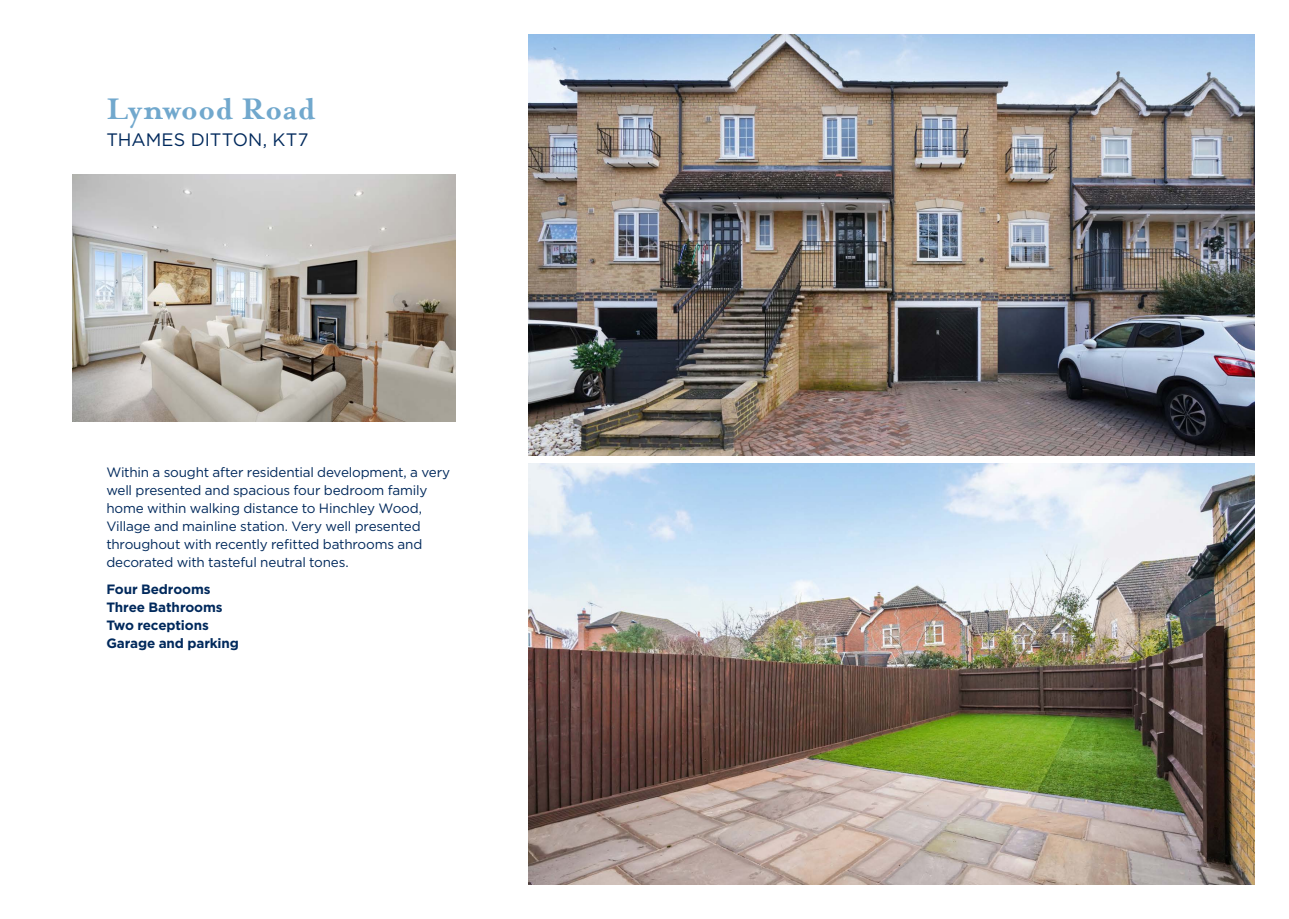
<style>
.page{position:relative;width:1289px;height:919px;background:#fff}
.page>*{position:absolute;margin:0;border:0;box-sizing:border-box;transform-origin:0 0}
.t1{font:700 34.5px "Mrs Eaves";letter-spacing:.005em;color:#71a8cd}
.t2{font:18px "Gotham";letter-spacing:.005em;color:#00295c}
.t3{font:13.5px/18px "Gotham";letter-spacing:-.015em;color:#00295c}
.t4{font:700 13.5px/18px "Gotham";letter-spacing:-.01em;color:#00295c}
</style>
<div class="page">
<img style="left:528px;top:34px;width:726px;height:421px">
<img style="left:528px;top:463px;width:726px;height:421px">
<img style="left:72px;top:174px;width:384px;height:247px">
<h1 class="t1" style="left:106px;top:89px;width:211px">Lynwood Road</h1>
<h2 class="t2" style="left:106px;top:128px;width:204px">THAMES DITTON, KT7</h2>
<p class="t3" style="left:106px;top:463px;width:345px">Within a sought after residential development, a very well presented and spacious four bedroom family home within walking distance to Hinchley Wood, Village and mainline station. Very well presented throughout with recently refitted bathrooms and decorated with tasteful neutral tones.</p>
<p class="t4" style="left:106px;top:579px;width:134px">Four Bedrooms<br>Three Bathrooms<br>Two receptions<br>Garage and parking</p>
</div>
